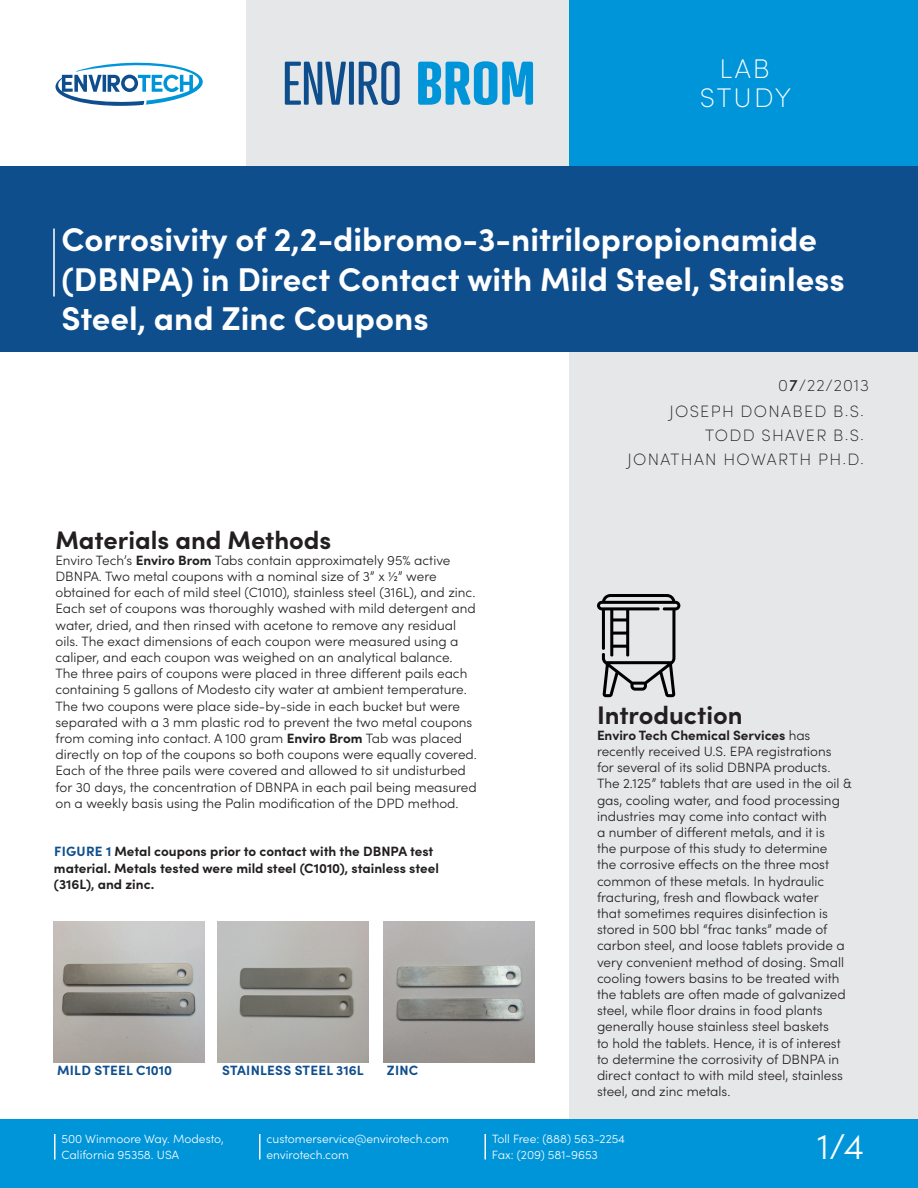
<style>
.page{position:relative;width:918px;height:1188px;background:#fff}
.page>*{position:absolute;margin:0;border:0;box-sizing:border-box;transform-origin:0 0}
.t1{font:59.55px "Atrament";color:#0f4e8c}
.t2{font:300 36px "Sofia Pro";color:#fff}
._1_Cabeza_doc{font:700 33px/39.6px "Sofia Pro";color:#fff}
.t3{font:200 27px/28.5px "Sofia Pro";letter-spacing:.08em;color:#fff;text-align:center}
._2_0_Cabeza_2{font:700 25.5px "Sofia Pro";color:#231f20}
.t4{font:200 16.5px/26.4px "Sofia Pro";letter-spacing:.08em;color:#231f20}
._5_Text_No_Bleeding{font:300 13.5px/16.2px "Sofia Pro";color:#231f20}
._8_Pie{font:700 13.5px/16.2px "Sofia Pro";color:#231f20}
._8_Pie-2{font:700 13.5px "Sofia Pro";letter-spacing:.02em;color:#0f4e8c}
.t5{font:300 12px/16.5px "Sofia Pro";color:#fff}
.s1{font-weight:700;color:#0095d9}
.s2{font-weight:700}
.s3{color:#0f4e8c}
.s4{font-weight:400}
</style>
<div class="page">
<div style="left:0;top:1119px;width:918px;height:69px;background:#0095d9"></div>
<hr style="left:54px;top:1134px;width:2px;height:26px;background:#fff">
<hr style="left:259px;top:1134px;width:2px;height:26px;background:#fff">
<hr style="left:484px;top:1134px;width:2px;height:26px;background:#fff">
<div style="left:246px;top:0;width:323px;height:176px;background:#e6e7e9"></div>
<div style="left:569px;top:0;width:349px;height:181px;background:#0095d9"></div>
<svg style="left:55px;top:62px;width:148px;height:44px"></svg>
<div style="left:0;top:166px;width:918px;height:186px;background:#0f4e8c"></div>
<hr style="left:53px;top:229px;width:2px;height:68px;background:#fff">
<div style="left:569px;top:352px;width:349px;height:767px;background:#e6e7e9"></div>
<svg style="left:597px;top:594px;width:83px;height:103px"></svg>
<img style="left:53px;top:922px;width:151px;height:140px">
<img style="left:218px;top:922px;width:151px;height:140px">
<img style="left:383px;top:922px;width:152px;height:140px">
<p class="t1" style="left:282px;top:47px;width:254px">ENVIRO <span class="s1">BROM</span></p>
<p class="t3" style="left:700px;top:53px;width:93px">LAB<br>STUDY</p>
<p class="_1_Cabeza_doc" style="left:62px;top:217px;width:785px">Corrosivity of 2,2-dibromo-3-nitrilopropionamide (DBNPA) in Direct Contact with Mild Steel, Stainless<br>Steel, and Zinc Coupons</p>
<p class="_2_0_Cabeza_2" style="left:56px;top:520px;width:278px">Materials and Methods</p>
<p class="_5_Text_No_Bleeding" style="left:56px;top:551px;width:423px">Enviro Tech’s <span class="s2">Enviro Brom</span> Tabs contain approximately 95% active DBNPA. Two metal coupons with a nominal size of 3” x ½” were obtained for each of mild steel (C1010), stainless steel (316L), and zinc.<br>Each set of coupons was thoroughly washed with mild detergent and water, dried, and then rinsed with acetone to remove any residual oils. The exact dimensions of each coupon were measured using a caliper, and each coupon was weighed on an analytical balance.<br>The three pairs of coupons were placed in three different pails each containing 5 gallons of Modesto city water at ambient temperature.<br>The two coupons were place side-by-side in each bucket but were separated with a 3 mm plastic rod to prevent the two metal coupons from coming into contact. A 100 gram <span class="s2">Enviro Brom</span> Tab was placed directly on top of the coupons so both coupons were equally covered.<br>Each of the three pails were covered and allowed to sit undisturbed for 30 days, the concentration of DBNPA in each pail being measured on a weekly basis using the Palin modification of the DPD method.</p>
<p class="_8_Pie" style="left:54px;top:842px;width:386px"><span class="s3">FIGURE 1</span> Metal coupons prior to contact with the DBNPA test material. Metals tested were mild steel (C1010), stainless steel (316L), and zinc.</p>
<p class="_8_Pie-2" style="left:57px;top:1060px;width:117px">MILD STEEL C1010</p>
<p class="_8_Pie-2" style="left:222px;top:1060px;width:143px">STAINLESS STEEL 316L</p>
<p class="_8_Pie-2" style="left:387px;top:1060px;width:33px">ZINC</p>
<p class="t4" style="left:669px;top:371px;width:201px;text-indent:109px">0<span class="s4">7</span>/22/2013<br>JOSEPH DONABED B.S.</p>
<p class="t4" style="left:627px;top:422px;width:238px;line-height:24.6px;text-align:right">TODD SHAVER B.S.<br>JONATHAN HOWARTH PH.D.</p>
<p class="_2_0_Cabeza_2" style="left:597px;top:695px;width:147px">Introduction</p>
<p class="_5_Text_No_Bleeding" style="left:597px;top:726px;width:256px"><span class="s2">Enviro Tech Chemical Services</span> has recently received U.S. EPA registrations for several of its solid DBNPA products.<br>The 2.125” tablets that are used in the oil &amp; gas, cooling water, and food processing industries may come into contact with<br>a number of different metals, and it is<br>the purpose of this study to determine<br>the corrosive effects on the three most common of these metals. In hydraulic fracturing, fresh and flowback water<br>that sometimes requires disinfection is stored in 500 bbl “frac tanks” made of carbon steel, and loose tablets provide a very convenient method of dosing. Small cooling towers basins to be treated with the tablets are often made of galvanized steel, while floor drains in food plants generally house stainless steel baskets<br>to hold the tablets. Hence, it is of interest to determine the corrosivity of DBNPA in direct contact to with mild steel, stainless steel, and zinc metals.</p>
<p class="t5" style="left:62px;top:1130px;width:164px">500 Winmoore Way. Modesto,<br>California 95358. USA</p>
<p class="t5" style="left:266px;top:1130px;width:184px">customerservice@envirotech.com envirotech.com</p>
<p class="t5" style="left:492px;top:1130px;width:135px">Toll Free: (888) 563-2254<br>Fax: (209) 581-9653</p>
<h2 class="t2" style="left:817px;top:1120px;width:48px">1/4</h2>
</div>
